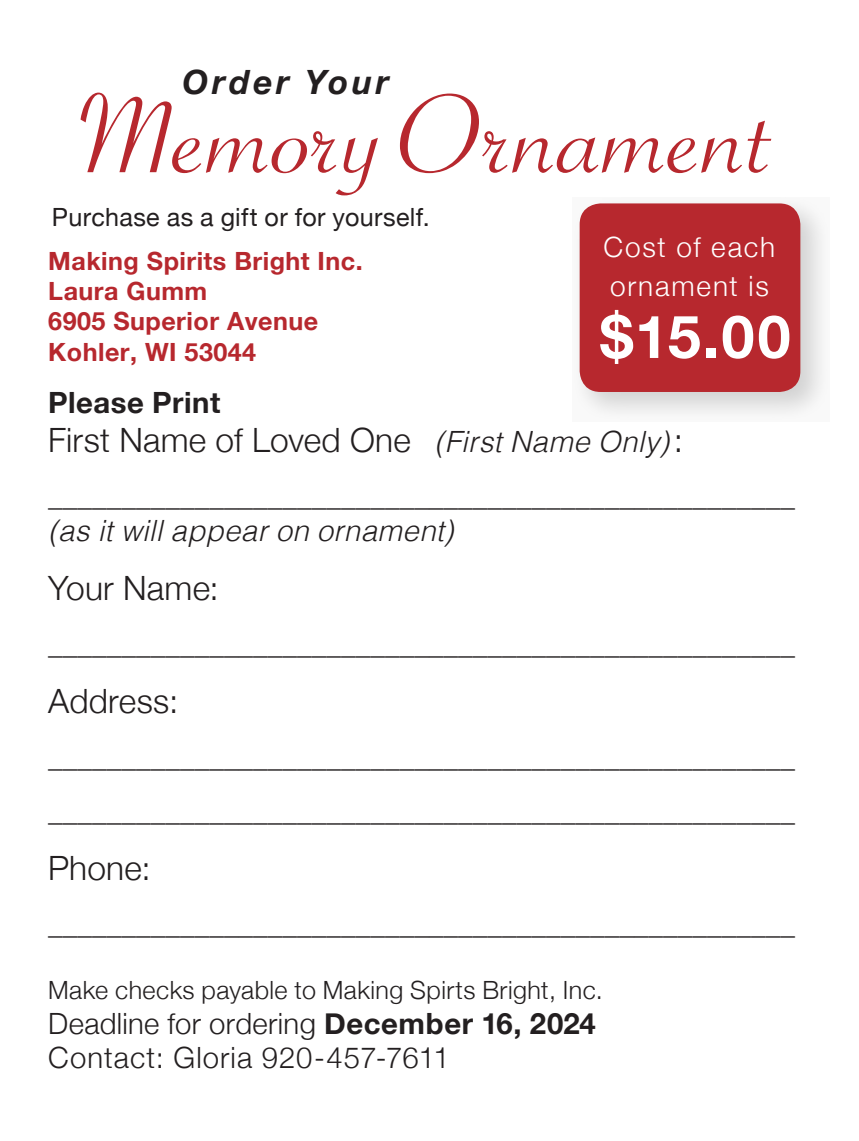
<style>
.page{position:relative;width:859px;height:1141px;background:#fff}
.page>*{position:absolute;margin:0;border:0;box-sizing:border-box;transform-origin:0 0}
.t1{font:120.4px "Savoye Let Plain";color:#b7282e;scale:1.16 1}
.t2{font:700 59.5px "Helvetica Neue";color:#fff}
.t3{font:300 33.6px "Helvetica Neue";letter-spacing:.005em;color:#231f20}
.t4{font:italic 700 33.6px "Helvetica Neue";letter-spacing:.11em;color:#231f20}
.t5{font:300 29.4px/53.9px "Helvetica Neue";letter-spacing:.015em;color:#231f20}
.t6{font:italic 300 29.4px "Helvetica";letter-spacing:.015em;color:#231f20}
.t7{font:700 29.4px "Helvetica Neue";letter-spacing:.02em;color:#231f20}
.t8{font:300 28px/38.5px "Helvetica Neue";letter-spacing:.065em;color:#fff}
.t9{font:700 25.2px/30.1px "Helvetica Neue";letter-spacing:.02em;color:#b7282e}
.t10{font:300 25.2px "Helvetica Neue";letter-spacing:.015em;color:#231f20}
.t11{font:25.2px "Helvetica Neue";letter-spacing:.015em;color:#231f20}
.s1{font-family:"Helvetica";font-style:italic;font-size:29.4px}
.s2{font-weight:700}
</style>
<div class="page">
<svg style="left:579px;top:203px;width:244px;height:211px"></svg>
<div style="left:580px;top:203px;width:220px;height:189px;background:#b7282e;border-radius:21px"></div>
<p class="t4" style="left:182px;top:55px;width:208px">Order Your</p>
<h1 class="t1" style="left:77px;top:57px;width:602px">Memory Ornament</h1>
<p class="t11" style="left:52px;top:199px;width:380px">Purchase as a gift or for yourself.</p>
<p class="t9" style="left:48px;top:247px;width:316px">Making Spirits Bright Inc.<br>Laura Gumm<br>6905 Superior Avenue<br>Kohler, WI 53044</p>
<p class="t7" style="left:48px;top:379px;width:174px">Please Print</p>
<p class="t3" style="left:48px;top:413px;width:636px">First Name of Loved One <span class="s1">(First Name Only)</span>:</p>
<p class="t8" style="left:603px;top:226px;width:173px">Cost of each ornament is</p>
<h2 class="t2" style="left:600px;top:290px;width:192px">$15.00</h2>
<p class="t5" style="left:48px;top:466px;width:748px">___________________________________________________</p>
<p class="t6" style="left:48px;top:505px;width:407px">(as it will appear on ornament)</p>
<p class="t3" style="left:48px;top:561px;width:172px">Your Name:</p>
<p class="t5" style="left:48px;top:614px;width:748px">___________________________________________________</p>
<p class="t3" style="left:48px;top:674px;width:131px">Address:</p>
<p class="t5" style="left:48px;top:727px;width:748px">___________________________________________________ ___________________________________________________</p>
<p class="t3" style="left:48px;top:841px;width:104px">Phone:</p>
<p class="t5" style="left:48px;top:894px;width:748px">___________________________________________________</p>
<p class="t10" style="left:48px;top:969px;width:556px">Make checks payable to Making Spirts Bright, Inc.</p>
<p class="t5" style="left:48px;top:1005px;width:549px;line-height:33.6px">Deadline for ordering <span class="s2">December 16, 2024<br></span>Contact: Gloria 920-457-7611</p>
</div>
